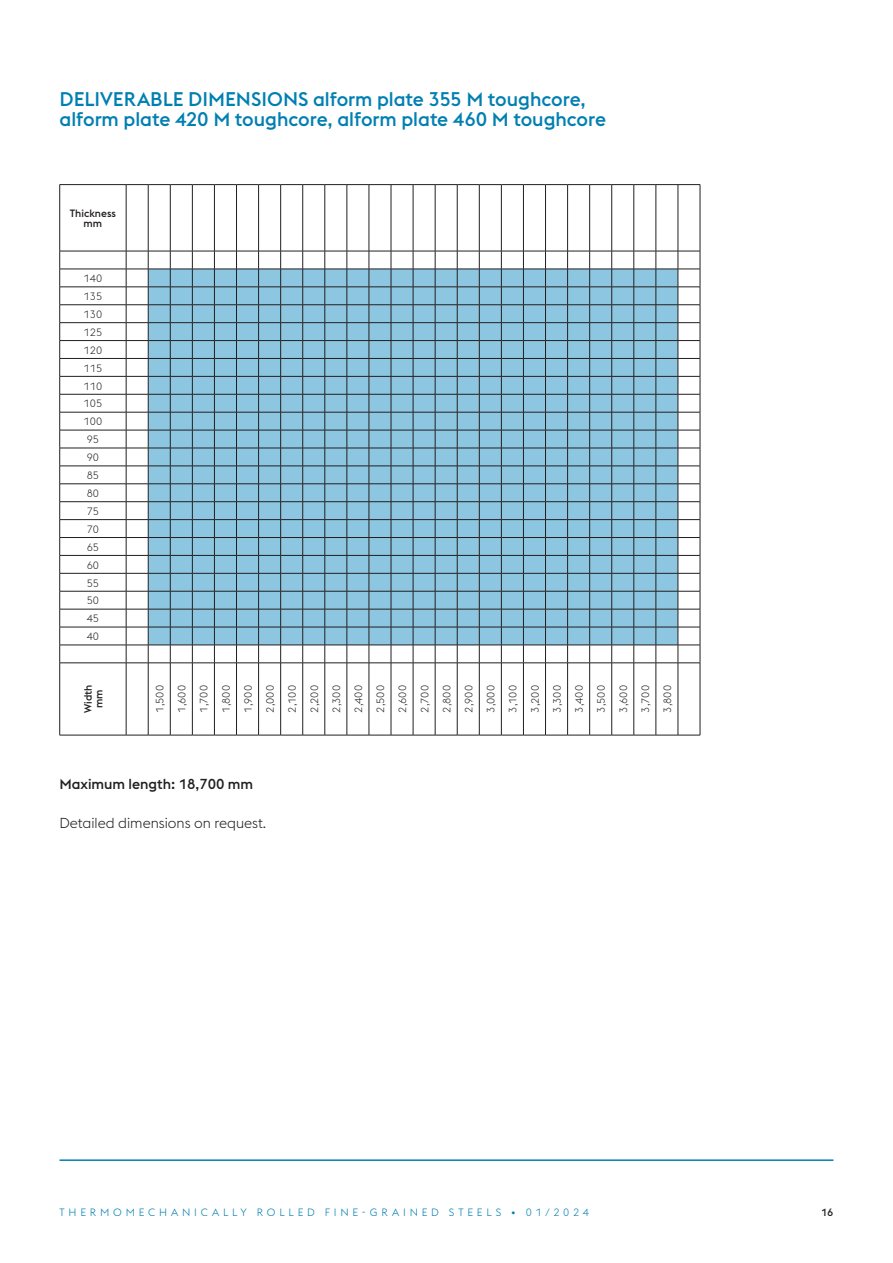
<style>
.page{position:relative;width:893px;height:1263px;background:#fff}
.page>*{position:absolute;margin:0;border:0;box-sizing:border-box;transform-origin:0 0}
.t1{font:500 19.5px/19.5px "voestalpine";color:#007fb1}
.t2{font:300 14.25px "voestalpine";color:#231f20}
.t3{font:500 14.25px "voestalpine";color:#231f20}
.t4{font:300 10.5px/22px "voestalpine";color:#231f20}
.t5{font:300 10.5px "voestalpine";letter-spacing:.365em;color:#007fb1}
.t6{font:500 10.5px/10.5px "voestalpine";color:#231f20;text-align:center}
</style>
<div class="page">
<hr style="left:60px;top:1159px;width:773px;height:2px;background:#007fb1">
<hr style="left:60px;top:184px;width:66px;height:1px;background:#231f20">
<hr style="left:59px;top:185px;width:1px;height:66px;background:#231f20">
<hr style="left:126px;top:185px;width:1px;height:66px;background:#231f20">
<hr style="left:148px;top:185px;width:1px;height:66px;background:#231f20">
<hr style="left:170px;top:185px;width:1px;height:66px;background:#231f20">
<hr style="left:192px;top:185px;width:1px;height:66px;background:#231f20">
<hr style="left:214px;top:185px;width:1px;height:66px;background:#231f20">
<hr style="left:236px;top:185px;width:1px;height:66px;background:#231f20">
<hr style="left:258px;top:185px;width:1px;height:66px;background:#231f20">
<hr style="left:280px;top:185px;width:1px;height:66px;background:#231f20">
<hr style="left:302px;top:185px;width:1px;height:66px;background:#231f20">
<hr style="left:325px;top:185px;width:1px;height:66px;background:#231f20">
<hr style="left:347px;top:185px;width:1px;height:66px;background:#231f20">
<hr style="left:369px;top:185px;width:1px;height:66px;background:#231f20">
<hr style="left:391px;top:185px;width:1px;height:66px;background:#231f20">
<hr style="left:413px;top:185px;width:1px;height:66px;background:#231f20">
<hr style="left:435px;top:185px;width:1px;height:66px;background:#231f20">
<hr style="left:457px;top:185px;width:1px;height:66px;background:#231f20">
<hr style="left:479px;top:185px;width:1px;height:66px;background:#231f20">
<hr style="left:501px;top:185px;width:1px;height:66px;background:#231f20">
<hr style="left:523px;top:185px;width:1px;height:66px;background:#231f20">
<hr style="left:545px;top:185px;width:1px;height:66px;background:#231f20">
<hr style="left:567px;top:185px;width:1px;height:66px;background:#231f20">
<hr style="left:589px;top:185px;width:1px;height:66px;background:#231f20">
<hr style="left:611px;top:185px;width:1px;height:66px;background:#231f20">
<hr style="left:634px;top:185px;width:1px;height:66px;background:#231f20">
<hr style="left:656px;top:185px;width:1px;height:66px;background:#231f20">
<svg style="left:126px;top:184px;width:574px;height:1px"></svg>
<hr style="left:678px;top:185px;width:1px;height:66px;background:#231f20">
<hr style="left:700px;top:185px;width:1px;height:66px;background:#231f20">
<hr style="left:60px;top:251px;width:66px;height:1px;background:#231f20">
<hr style="left:60px;top:269px;width:66px;height:1px;background:#231f20">
<hr style="left:60px;top:287px;width:66px;height:1px;background:#231f20">
<hr style="left:60px;top:304px;width:66px;height:1px;background:#231f20">
<hr style="left:60px;top:322px;width:66px;height:1px;background:#231f20">
<hr style="left:60px;top:340px;width:66px;height:1px;background:#231f20">
<hr style="left:60px;top:358px;width:66px;height:1px;background:#231f20">
<hr style="left:60px;top:376px;width:66px;height:1px;background:#231f20">
<hr style="left:60px;top:394px;width:66px;height:1px;background:#231f20">
<hr style="left:60px;top:412px;width:66px;height:1px;background:#231f20">
<hr style="left:60px;top:430px;width:66px;height:1px;background:#231f20">
<hr style="left:60px;top:448px;width:66px;height:1px;background:#231f20">
<hr style="left:60px;top:466px;width:66px;height:1px;background:#231f20">
<hr style="left:60px;top:483px;width:66px;height:1px;background:#231f20">
<hr style="left:60px;top:501px;width:66px;height:1px;background:#231f20">
<hr style="left:60px;top:519px;width:66px;height:1px;background:#231f20">
<hr style="left:60px;top:537px;width:66px;height:1px;background:#231f20">
<hr style="left:60px;top:555px;width:66px;height:1px;background:#231f20">
<hr style="left:60px;top:573px;width:66px;height:1px;background:#231f20">
<hr style="left:60px;top:591px;width:66px;height:1px;background:#231f20">
<hr style="left:60px;top:609px;width:66px;height:1px;background:#231f20">
<hr style="left:60px;top:627px;width:66px;height:1px;background:#231f20">
<hr style="left:60px;top:645px;width:66px;height:1px;background:#231f20">
<svg style="left:59px;top:251px;width:1px;height:412px"></svg>
<hr style="left:60px;top:663px;width:66px;height:1px;background:#231f20">
<hr style="left:59px;top:663px;width:1px;height:72px;background:#231f20">
<hr style="left:126px;top:663px;width:1px;height:72px;background:#231f20">
<hr style="left:148px;top:663px;width:1px;height:72px;background:#231f20">
<hr style="left:170px;top:663px;width:1px;height:72px;background:#231f20">
<hr style="left:192px;top:663px;width:1px;height:72px;background:#231f20">
<hr style="left:214px;top:663px;width:1px;height:72px;background:#231f20">
<hr style="left:236px;top:663px;width:1px;height:72px;background:#231f20">
<hr style="left:258px;top:663px;width:1px;height:72px;background:#231f20">
<hr style="left:280px;top:663px;width:1px;height:72px;background:#231f20">
<hr style="left:302px;top:663px;width:1px;height:72px;background:#231f20">
<hr style="left:325px;top:663px;width:1px;height:72px;background:#231f20">
<hr style="left:347px;top:663px;width:1px;height:72px;background:#231f20">
<hr style="left:369px;top:663px;width:1px;height:72px;background:#231f20">
<hr style="left:391px;top:663px;width:1px;height:72px;background:#231f20">
<hr style="left:413px;top:663px;width:1px;height:72px;background:#231f20">
<hr style="left:435px;top:663px;width:1px;height:72px;background:#231f20">
<hr style="left:457px;top:663px;width:1px;height:72px;background:#231f20">
<hr style="left:479px;top:663px;width:1px;height:72px;background:#231f20">
<hr style="left:501px;top:663px;width:1px;height:72px;background:#231f20">
<hr style="left:523px;top:663px;width:1px;height:72px;background:#231f20">
<hr style="left:545px;top:663px;width:1px;height:72px;background:#231f20">
<hr style="left:567px;top:663px;width:1px;height:72px;background:#231f20">
<hr style="left:589px;top:663px;width:1px;height:72px;background:#231f20">
<hr style="left:611px;top:663px;width:1px;height:72px;background:#231f20">
<hr style="left:634px;top:663px;width:1px;height:72px;background:#231f20">
<hr style="left:656px;top:663px;width:1px;height:72px;background:#231f20">
<svg style="left:126px;top:251px;width:575px;height:413px;background:#92bdd1"></svg>
<hr style="left:678px;top:663px;width:1px;height:72px;background:#231f20">
<hr style="left:700px;top:663px;width:1px;height:72px;background:#231f20">
<hr style="left:60px;top:735px;width:66px;height:1px;background:#231f20">
<svg style="left:126px;top:735px;width:574px;height:1px"></svg>
<h1 class="t1" style="left:60px;top:90px;width:548px">DELIVERABLE DIMENSIONS alform plate 355 M toughcore, alform plate 420 M toughcore, alform plate 460 M toughcore</h1>
<p class="t6" style="left:70px;top:208px;width:48px">Thickness mm</p>
<p class="t4" style="left:84px;top:270px;width:20px;line-height:17.9px">140<br>135<br>130<br>125<br>120<br>115<br>110<br>105<br>100<br>95<br>90<br>85<br>80<br>75<br>70<br>65<br>60<br>55<br>50<br>45<br>40</p>
<p class="t6" style="left:83px;top:713px;width:30px;rotate:-90deg">Width mm</p>
<p class="t4" style="left:149px;top:713px;width:29px;text-align:justify;rotate:-90deg">1,500<br>1,600<br>1,700<br>1,800<br>1,900<br>2,000<br>2,100<br>2,200<br>2,300<br>2,400<br>2,500<br>2,600<br>2,700<br>2,800<br>2,900<br>3,000<br>3,100<br>3,200<br>3,300<br>3,400<br>3,500<br>3,600<br>3,700<br>3,800</p>
<h2 class="t3" style="left:60px;top:775px;width:195px">Maximum length: 18,700 mm</h2>
<h2 class="t2" style="left:60px;top:815px;width:208px">Detailed dimensions on request.</h2>
<p class="t5" style="left:60px;top:1206px;width:531px">THERMOMECHANICALLY ROLLED FINE-GRAINED STEELS • 01/2024</p>
<p class="t6" style="left:821px;top:1207px;width:14px">16</p>
</div>
